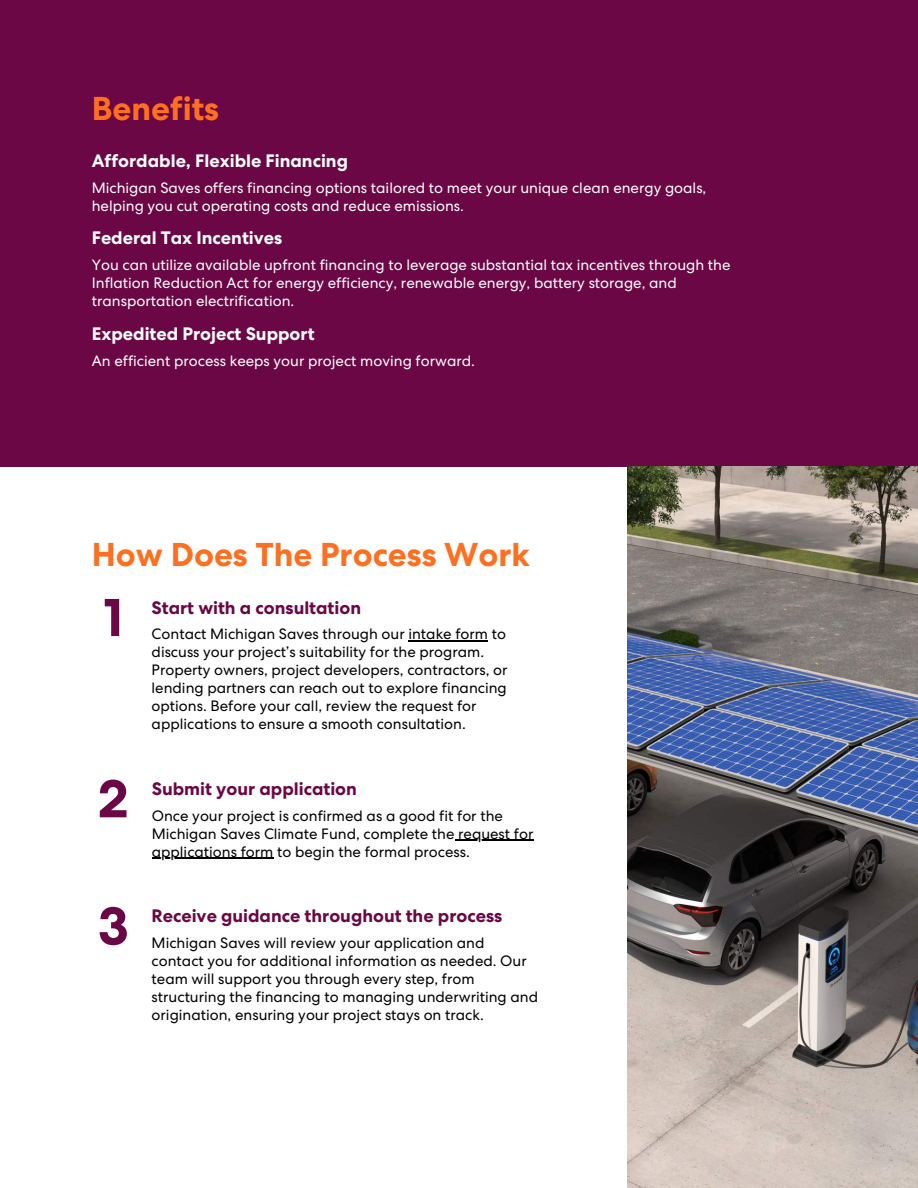
<style>
.page{position:relative;width:918px;height:1188px;background:#fff}
.page>*{position:absolute;margin:0;border:0;box-sizing:border-box;transform-origin:0 0}
.t1{font:700 54px "Centra No 2";color:#6b0745}
.t2{font:700 33px "Centra No 2";color:#fd7021}
.t3{font:700 18px "Centra No 2";color:#6b0745}
.t4{font:700 18px "Centra No 2";color:#fff}
.t5{font:15px/18px "Centra No 2";color:#000}
.t6{font:15px/18px "Centra No 2";color:#fff}
</style>
<div class="page">
<div style="left:0;top:0;width:918px;height:467px;background:#6b0745"></div>
<img style="left:628px;top:467px;width:290px;height:721px">
<hr style="left:408px;top:641px;width:80px;height:1px;background:#000">
<hr style="left:455px;top:840px;width:79px;height:1px;background:#000">
<hr style="left:152px;top:858px;width:121px;height:1px;background:#000">
<h2 class="t2" style="left:92px;top:89px;width:129px">Benefits</h2>
<p class="t4" style="left:92px;top:150px;width:258px">Affordable, Flexible Financing</p>
<p class="t6" style="left:92px;top:179px;width:616px">Michigan Saves offers financing options tailored to meet your unique clean energy goals, helping you cut operating costs and reduce emissions.</p>
<p class="t4" style="left:92px;top:227px;width:192px">Federal Tax Incentives</p>
<p class="t6" style="left:92px;top:256px;width:640px">You can utilize available upfront financing to leverage substantial tax incentives through the<br>Inflation Reduction Act for energy efficiency, renewable energy, battery storage, and transportation electrification.</p>
<p class="t4" style="left:92px;top:323px;width:224px">Expedited Project Support</p>
<p class="t6" style="left:92px;top:352px;width:385px">An efficient process keeps your project moving forward.</p>
<h2 class="t2" style="left:92px;top:535px;width:440px">How Does The Process Work</h2>
<h1 class="t1" style="left:103px;top:585px;width:22px">1</h1>
<p class="t3" style="left:152px;top:597px;width:211px">Start with a consultation</p>
<p class="t5" style="left:152px;top:625px;width:357px">Contact Michigan Saves through our intake form to discuss your project’s suitability for the program.<br>Property owners, project developers, contractors, or lending partners can reach out to explore financing options. Before your call, review the request for applications to ensure a smooth consultation.</p>
<h1 class="t1" style="left:98px;top:767px;width:32px">2</h1>
<h1 class="t1" style="left:97px;top:894px;width:33px">3</h1>
<p class="t3" style="left:152px;top:778px;width:207px">Submit your application</p>
<p class="t5" style="left:152px;top:806px;width:383px">Once your project is confirmed as a good fit for the<br>Michigan Saves Climate Fund, complete the request for applications form to begin the formal process.</p>
<p class="t3" style="left:152px;top:905px;width:352px">Receive guidance throughout the process</p>
<p class="t5" style="left:152px;top:934px;width:388px">Michigan Saves will review your application and contact you for additional information as needed. Our team will support you through every step, from structuring the financing to managing underwriting and origination, ensuring your project stays on track.</p>
</div>
